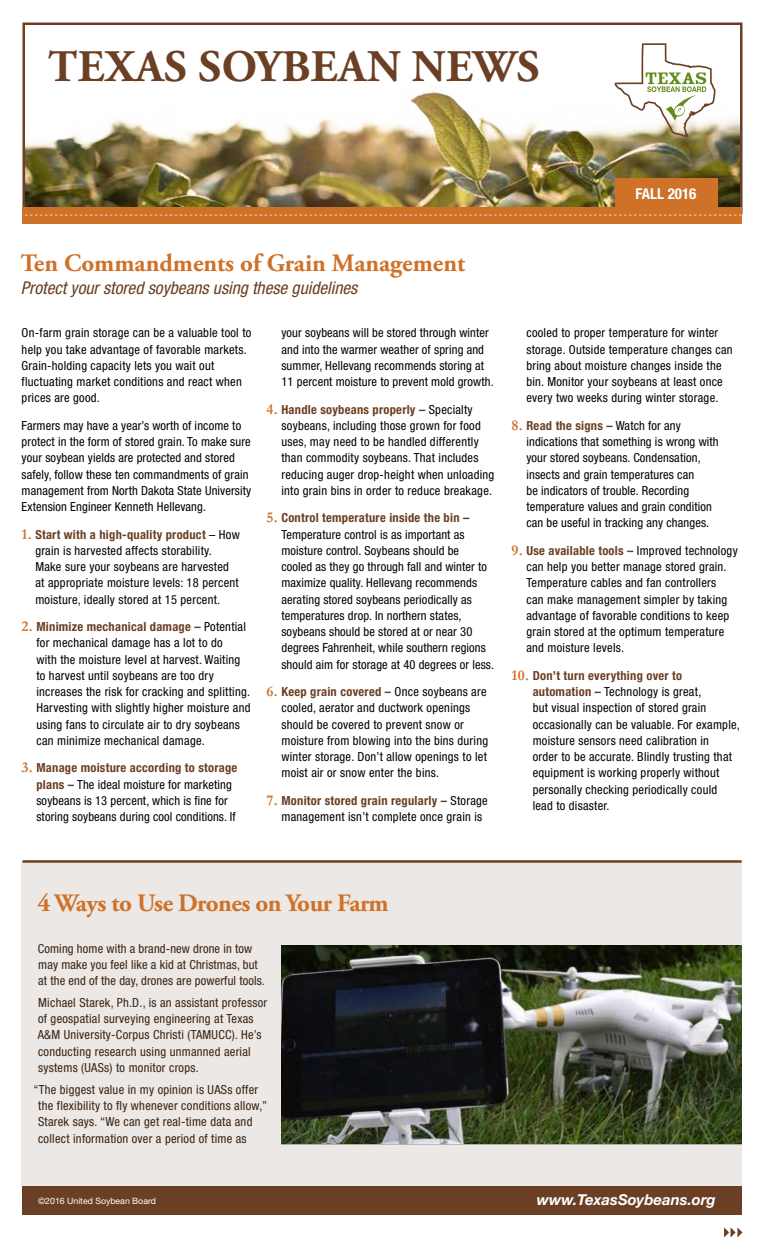
<style>
.page{position:relative;width:765px;height:1260px;background:#fff}
.page>*{position:absolute;margin:0;border:0;box-sizing:border-box;transform-origin:0 0}
.t1{font:700 45px "Adobe Garamond Pro";letter-spacing:.015em;color:#6b3f23}
.t2{font:700 25px "Adobe Garamond Pro";color:#d07128}
.t3{font:700 25px "Adobe Garamond Pro";letter-spacing:-.02em;color:#d07128}
.t4{font:italic condensed 17.5px "Helvetica Neue LT Std";color:#6b3f23}
.t5{font:italic 700 15px "Helvetica Neue LT Std";color:#fff}
.t6{font:700 condensed 15px "Helvetica Neue LT Std";color:#fff}
.t7{font:condensed 12.5px/16.2px "Helvetica Neue LT Std";letter-spacing:.02em;color:#000}
.t8{font:condensed 12.5px/16.2px "Helvetica Neue LT Std";letter-spacing:.02em;color:#3a2210}
.t9{font:8.75px "Helvetica Neue LT Std";color:#fff}
.s1{font-family:"Garamond";font-weight:700;font-stretch:normal;font-size:15px;color:#d07128}
.s2{font-weight:700;color:#6b3f23}
</style>
<div class="page">
<div style="left:22px;top:863px;width:720px;height:323px;background:#ebe8e5"></div>
<img style="left:25px;top:82px;width:714px;height:125px">
<div style="left:22px;top:22px;width:720px;height:192px;border:2px solid #6b3f23"></div>
<svg style="left:724px;top:1227px;width:19px;height:11px"></svg>
<div style="left:615px;top:178px;width:102px;height:32px;background:#d07128"></div>
<div style="left:22px;top:1186px;width:720px;height:29px;background:#6b3f23"></div>
<div style="left:22px;top:207px;width:720px;height:17px;background:#d07128"></div>
<hr style="left:22px;top:860px;width:720px;height:3px;background:#6b3f23">
<img style="left:282px;top:946px;width:460px;height:199px">
<svg style="left:615px;top:43px;width:101px;height:94px"></svg>
<svg style="left:22px;top:215px;width:720px;height:1px"></svg>
<h1 class="t1" style="left:48px;top:41px;width:493px">TEXAS SOYBEAN NEWS</h1>
<h2 class="t2" style="left:21px;top:249px;width:446px">Ten Commandments of Grain Management</h2>
<h3 class="t4" style="left:21px;top:278px;width:338px">Protect your stored soybeans using these guidelines</h3>
<p class="t6" style="left:635px;top:185px;width:63px">FALL 2016</p>
<p class="t7" style="left:22px;top:325px;width:231px">On-farm grain storage can be a valuable tool to help you take advantage of favorable markets.<br>Grain-holding capacity lets you wait out fluctuating market conditions and react when prices are good.</p>
<p class="t7" style="left:22px;top:417px;width:231px">Farmers may have a year’s worth of income to protect in the form of stored grain. To make sure your soybean yields are protected and stored safely, follow these ten commandments of grain management from North Dakota State University Extension Engineer Kenneth Hellevang.</p>
<p class="t7" style="left:35px;top:526px;width:206px;text-indent:-14px"><span class="s1">1.</span> <span class="s2">Start with a high-quality product</span> – How grain is harvested affects storability.<br>Make sure your soybeans are harvested at appropriate moisture levels: 18 percent moisture, ideally stored at 15 percent.</p>
<p class="t7" style="left:36px;top:619px;width:216px;text-indent:-15px"><span class="s1">2.</span> <span class="s2">Minimize mechanical damage –</span> Potential for mechanical damage has a lot to do<br>with the moisture level at harvest. Waiting to harvest until soybeans are too dry increases the risk for cracking and splitting.<br>Harvesting with slightly higher moisture and using fans to circulate air to dry soybeans can minimize mechanical damage.</p>
<p class="t7" style="left:36px;top:760px;width:202px;text-indent:-15px"><span class="s1">3.</span> <span class="s2">Manage moisture according to storage plans –</span> The ideal moisture for marketing soybeans is 13 percent, which is fine for storing soybeans during cool conditions. If</p>
<p class="t7" style="left:281px;top:325px;width:214px">your soybeans will be stored through winter and into the warmer weather of spring and summer, Hellevang recommends storing at 11 percent moisture to prevent mold growth.</p>
<p class="t7" style="left:281px;top:401px;width:214px;text-indent:-15px"><span class="s1">4.</span> <span class="s2">Handle soybeans properly –</span> Specialty soybeans, including those grown for food uses, may need to be handled differently than commodity soybeans. That includes reducing auger drop-height when unloading into grain bins in order to reduce breakage.</p>
<p class="t7" style="left:281px;top:510px;width:214px;text-indent:-15px"><span class="s1">5.</span> <span class="s2">Control temperature inside the bin – </span>Temperature control is as important as moisture control. Soybeans should be<br>cooled as they go through fall and winter to maximize quality. Hellevang recommends aerating stored soybeans periodically as temperatures drop. In northern states, soybeans should be stored at or near 30 degrees Fahrenheit, while southern regions should aim for storage at 40 degrees or less.</p>
<p class="t7" style="left:281px;top:684px;width:208px;text-indent:-15px"><span class="s1">6.</span> <span class="s2">Keep grain covered –</span> Once soybeans are cooled, aerator and ductwork openings should be covered to prevent snow or moisture from blowing into the bins during winter storage. Don’t allow openings to let moist air or snow enter the bins.</p>
<p class="t7" style="left:281px;top:792px;width:208px;text-indent:-15px"><span class="s1">7.</span> <span class="s2">Monitor stored grain regularly –</span> Storage management isn’t complete once grain is</p>
<p class="t7" style="left:526px;top:325px;width:208px">cooled to proper temperature for winter storage. Outside temperature changes can bring about moisture changes inside the bin. Monitor your soybeans at least once every two weeks during winter storage.</p>
<p class="t7" style="left:526px;top:417px;width:194px;text-indent:-15px"><span class="s1">8.</span> <span class="s2">Read the signs –</span> Watch for any indications that something is wrong with your stored soybeans. Condensation, insects and grain temperatures can<br>be indicators of trouble. Recording temperature values and grain condition can be useful in tracking any changes.</p>
<p class="t7" style="left:526px;top:542px;width:213px;text-indent:-15px"><span class="s1">9.</span> <span class="s2">Use available tools –</span> Improved technology can help you better manage stored grain.<br>Temperature cables and fan controllers<br>can make management simpler by taking advantage of favorable conditions to keep grain stored at the optimum temperature and moisture levels.</p>
<p class="t7" style="left:533px;top:667px;width:209px;text-indent:-21px"><span class="s1">10.</span> <span class="s2">Don’t turn everything over to automation –</span> Technology is great,<br>but visual inspection of stored grain occasionally can be valuable. For example, moisture sensors need calibration in<br>order to be accurate. Blindly trusting that equipment is working properly without personally checking periodically could lead to disaster.</p>
<h2 class="t3" style="left:38px;top:888px;width:353px">4 Ways to Use Drones on Your Farm</h2>
<p class="t8" style="left:38px;top:940px;width:229px">Coming home with a brand-new drone in tow may make you feel like a kid at Christmas, but at the end of the day, drones are powerful tools.</p>
<p class="t8" style="left:38px;top:994px;width:231px">Michael Starek, Ph.D., is an assistant professor of geospatial surveying engineering at Texas A&amp;M University-Corpus Christi (TAMUCC). He’s conducting research using unmanned aerial systems (UASs) to monitor crops.</p>
<p class="t8" style="left:38px;top:1081px;width:231px;text-indent:-5px">“The biggest value in my opinion is UASs offer the flexibility to fly whenever conditions allow,” Starek says. “We can get real-time data and collect information over a period of time as</p>
<p class="t9" style="left:38px;top:1196px;width:119px">©2016 United Soybean Board</p>
<p class="t5" style="left:537px;top:1190px;width:180px">www.TexasSoybeans.org</p>
</div>
